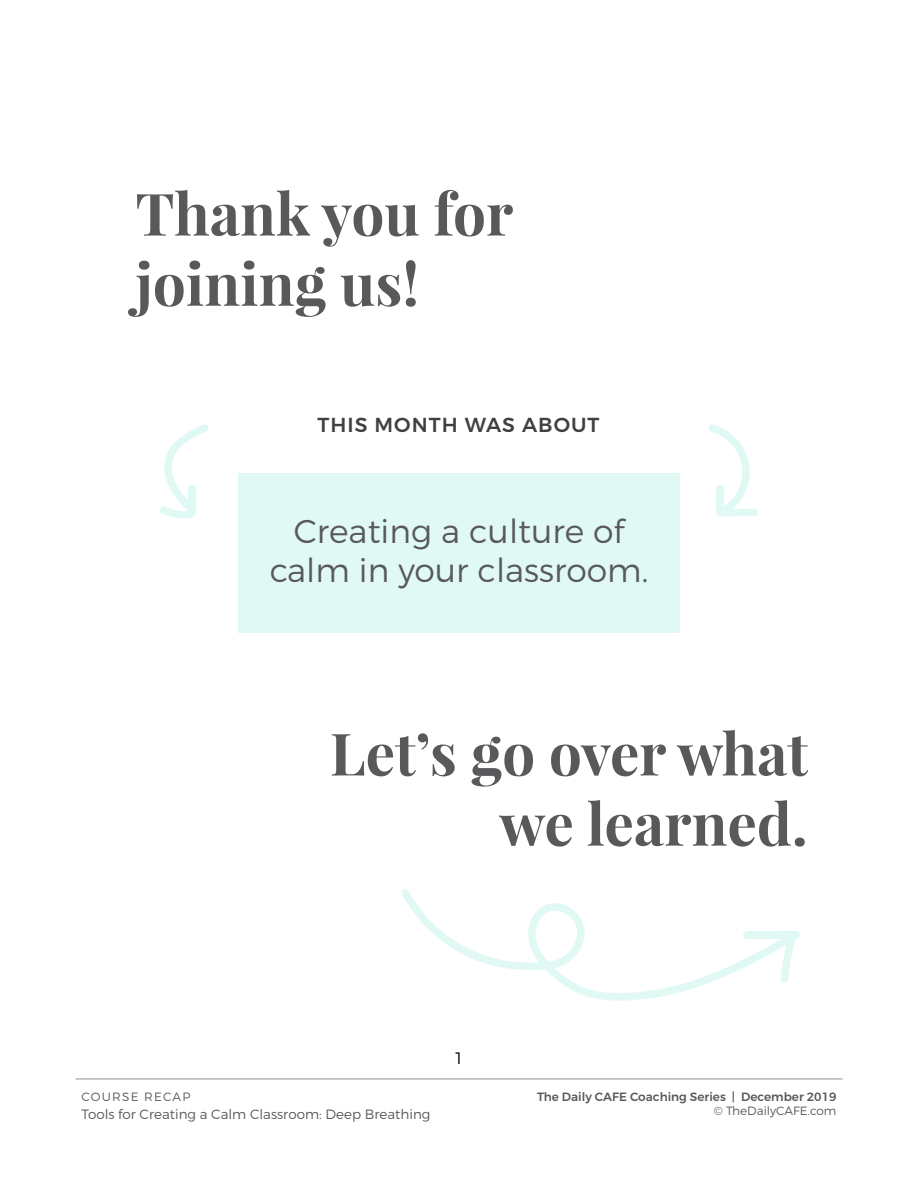
<style>
.page{position:relative;width:918px;height:1188px;background:#fff}
.page>*{position:absolute;margin:0;border:0;box-sizing:border-box;transform-origin:0 0}
.t1{font:700 58.5px/70.2px "Playfair Display";color:#58595b}
.t2{font:300 33px/39.6px "Montserrat";color:#58595b;text-align:center}
.t3{font:500 20.25px "Montserrat";letter-spacing:.05em;color:#404041}
.t4{font:300 16.5px "Montserrat";color:#000}
.t5{font:300 13.5px "Montserrat";color:#59595c}
.t6{font:500 12px "Montserrat";color:#59595c}
.t7{font:300 12px "Montserrat";color:#59595c}
.t8{font:300 12px "Montserrat";letter-spacing:.1em;color:#58595b}
</style>
<div class="page">
<hr style="left:76px;top:1079px;width:766px;height:1px;background:#8f9194">
<div style="left:238px;top:473px;width:442px;height:160px;background:#e1f9f4"></div>
<svg style="left:160px;top:424px;width:49px;height:95px"></svg>
<svg style="left:708px;top:424px;width:50px;height:93px"></svg>
<svg style="left:401px;top:889px;width:399px;height:112px"></svg>
<p class="t1" style="left:135px;top:178px;width:379px">Thank you for joining us!</p>
<p class="t3" style="left:317px;top:412px;width:284px">THIS MONTH WAS ABOUT</p>
<p class="t2" style="left:270px;top:510px;width:380px">Creating a culture of calm in your classroom.</p>
<p class="t1" style="left:330px;top:718px;width:480px;text-align:right">Let’s go over what we learned.</p>
<p class="t8" style="left:82px;top:1089px;width:110px">COURSE RECAP</p>
<p class="t5" style="left:82px;top:1106px;width:351px">Tools for Creating a Calm Classroom: Deep Breathing</p>
<p class="t4" style="left:454px;top:1048px;width:12px">1</p>
<p class="t6" style="left:537px;top:1089px;width:301px">The Daily CAFE Coaching Series | December 2019</p>
<p class="t7" style="left:714px;top:1103px;width:124px">© TheDailyCAFE.com</p>
</div>
